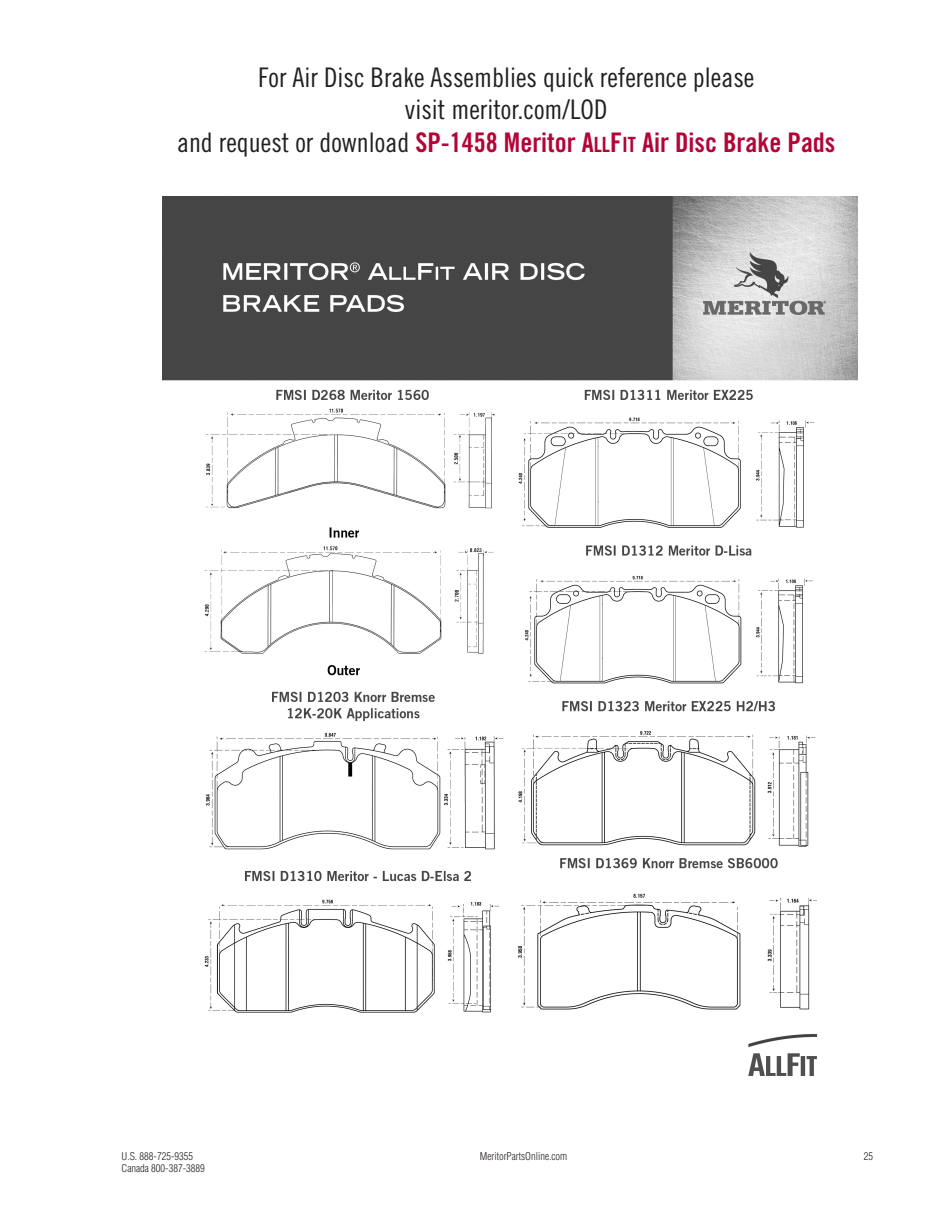
<style>
.page{position:relative;width:945px;height:1215px;background:#fff}
.page>*{position:absolute;margin:0;border:0;box-sizing:border-box;transform-origin:0 0}
.t1{font:27px "Trade Gothic LT Std Cn 18";color:#231f20}
.t2{font:27px "Trade Gothic LT Std Bd Cn 20";color:#b30437}
.t3{font:300 condensed 10.5px "Helvetica LT Std";color:#231f20}
.s1{font-family:"Trade Gothic LT Std Cn 18";color:#231f20}
.s2{font-size:21px}
</style>
<div class="page">
<img style="left:162px;top:196px;width:696px;height:880px">
<p class="t1" style="left:258px;top:61px;width:498px">For Air Disc Brake Assemblies quick reference please</p>
<p class="t1" style="left:405px;top:94px;width:204px">visit meritor.com/LOD</p>
<p class="t2" style="left:177px;top:126px;width:660px"><span class="s1">and request or download</span> SP-1458 Meritor A<span class="s2">LL</span>F<span class="s2">IT</span> Air Disc Brake Pads</p>
<p class="t3" style="left:122px;top:1149px;width:73px">U.S. 888-725-9355</p>
<p class="t3" style="left:480px;top:1149px;width:89px">MeritorPartsOnline.com</p>
<p class="t3" style="left:864px;top:1149px;width:11px">25</p>
<p class="t3" style="left:122px;top:1162px;width:85px">Canada 800-387-3889</p>
</div>
